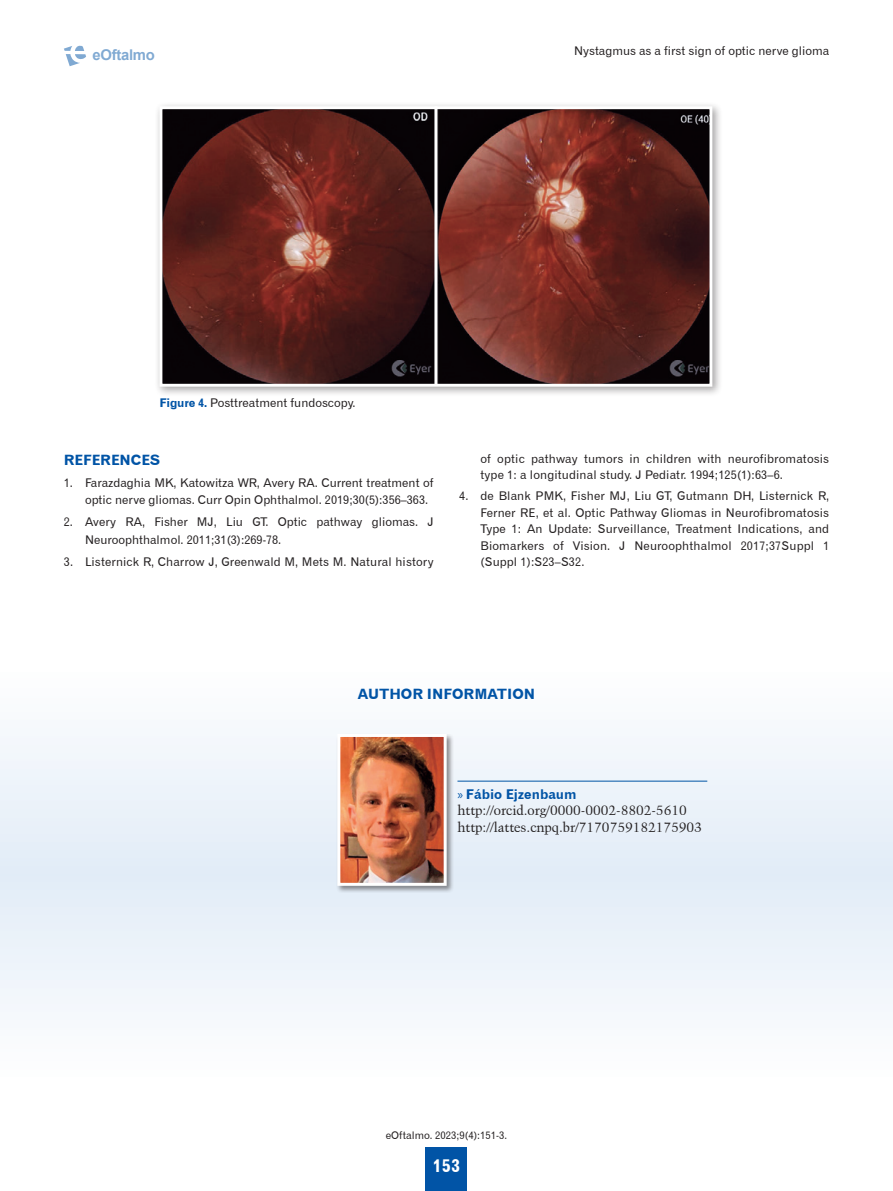
<style>
.page{position:relative;width:893px;height:1191px;background:#fff}
.page>*{position:absolute;margin:0;border:0;box-sizing:border-box;transform-origin:0 0}
.t1{font:18px "Gothic 720 BT Bold B";color:#fff}
.t2{font:700 14.85px "Arial";letter-spacing:-.02em;color:#0154a6}
.t3{font:14.25px "Gothic 720 BT Bold B";color:#0154a6}
.t4{font:13.5px/16.5px "Kuenstler 480 BT";color:#231f20}
.t5{font:13.5px "Gothic 720 BT Bold B";color:#0154a6}
.t6{font:12px/16.5px "Gothic 720 BT Roman B";color:#231f20}
.t7{font:10.5px "Gothic 720 BT Roman B";color:#231f20}
.s1{font-family:"Gothic 720 BT Bold B";color:#0154a6}
.s2{font-family:"Myriad Pro"}
</style>
<div class="page">
<div style="left:426px;top:1147px;width:41px;height:44px;background:#0154a6"></div>
<svg style="left:64px;top:45px;width:22px;height:21px"></svg>
<div style="left:155px;top:102px;width:568px;height:295px;background:#231f20;opacity:.4"></div>
<img style="left:164px;top:110px;width:544px;height:273px">
<div style="left:160px;top:106px;width:552px;height:281px;border:3px solid #fff"></div>
<hr style="left:434px;top:106px;width:3px;height:278px;background:#fff">
<svg style="left:0;top:736px;width:893px;height:276px"></svg>
<hr style="left:457px;top:780px;width:250px;height:1px;background:#0154a6">
<div style="left:336px;top:732px;width:118px;height:161px;background:#231f20;opacity:.5"></div>
<img style="left:341px;top:738px;width:102px;height:144px">
<div style="left:337px;top:734px;width:110px;height:152px;border:3px solid #fff"></div>
<p class="t2" style="left:93px;top:44px;width:64px">eOftalmo</p>
<p class="t6" style="left:574px;top:42px;width:257px">Nystagmus as a first sign of optic nerve glioma</p>
<p class="t6" style="left:160px;top:394px;width:197px"><span class="s1">Figure 4.</span> Posttreatment fundoscopy.</p>
<p class="t3" style="left:64px;top:451px;width:98px">REFERENCES</p>
<p class="t6" style="left:85px;top:473px;width:350px;line-height:17.7px;text-indent:-21px">1. Farazdaghia MK, Katowitza WR, Avery RA. Current treatment of optic nerve gliomas. Curr Opin Ophthalmol. 2019;30(5):356–363.</p>
<p class="t6" style="left:85px;top:513px;width:350px;line-height:17.7px;text-indent:-21px">2. Avery RA, Fisher MJ, Liu GT. Optic pathway gliomas. J<br>Neuroophthalmol. 2011;31(3):269-78.</p>
<p class="t6" style="left:64px;top:553px;width:371px">3. Listernick R, Charrow J, Greenwald M, Mets M. Natural history</p>
<p class="t6" style="left:480px;top:450px;width:350px">of optic pathway tumors in children with neurofibromatosis type 1: a longitudinal study. J Pediatr. 1994;125(1):63–6.</p>
<p class="t6" style="left:480px;top:487px;width:350px;text-align:justify;text-indent:-21px">4. de Blank PMK, Fisher MJ, Liu GT, Gutmann DH, Listernick R, Ferner RE, et al. Optic Pathway Gliomas in Neurofibromatosis Type 1: An Update: Surveillance, Treatment Indications, and Biomarkers of Vision. J Neuroophthalmol 2017;37Suppl 1 (Suppl 1):S23–S32.</p>
<p class="t3" style="left:358px;top:685px;width:179px">AUTHOR INFORMATION</p>
<p class="t5" style="left:457px;top:785px;width:121px"><span class="s2">»</span> Fábio Ejzenbaum</p>
<p class="t4" style="left:457px;top:802px;width:246px">http://orcid.org/0000-0002-8802-5610 http://lattes.cnpq.br/7170759182175903</p>
<p class="t7" style="left:386px;top:1129px;width:123px">eOftalmo. 2023;9(4):151-3.</p>
<h1 class="t1" style="left:433px;top:1154px;width:29px">153</h1>
</div>
